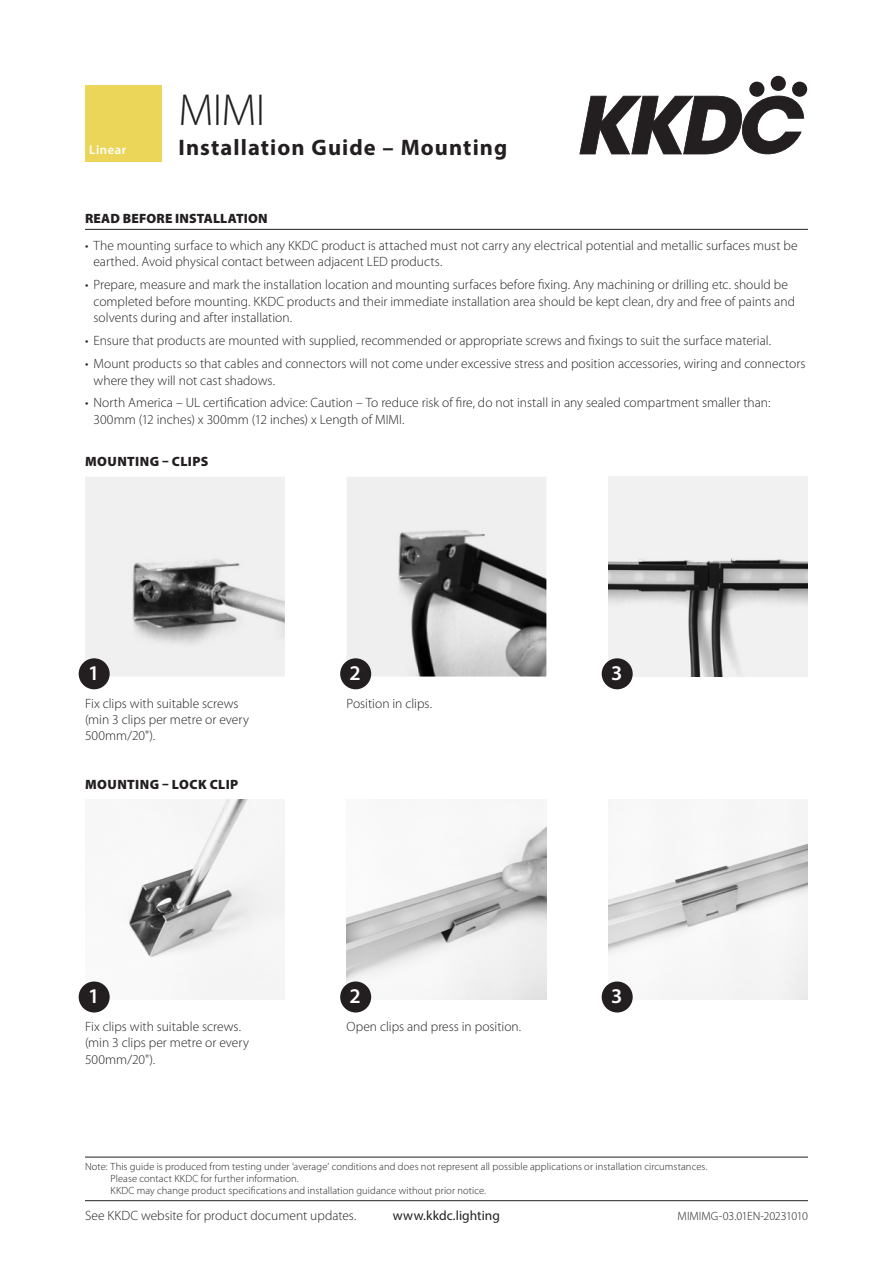
<style>
.page{position:relative;width:893px;height:1263px;background:#fff}
.page>*{position:absolute;margin:0;border:0;box-sizing:border-box;transform-origin:0 0}
.t1{font:300 45px "Myriad Pro";color:#231f20}
.t2{font:700 22.5px "Myriad Pro";letter-spacing:.045em;color:#231f20}
.sketch_number{font:600 21px "Myriad Pro";color:#fff}
.image_caption{font:300 13.5px/16.5px "Myriad Pro";color:#231f20}
.Heading__caps{font:900 13.5px "Myriad Pro";letter-spacing:.03em;color:#231f20}
.heading{font:900 13.5px "Myriad Pro";letter-spacing:.015em;color:#231f20}
.t3{font:13.5px "Myriad Pro";letter-spacing:.005em;color:#231f20}
.t4{font:600 12.75px "Myriad Pro";letter-spacing:.04em;color:#fff}
.t5{font:300 12px "Myriad Pro";letter-spacing:-.015em;color:#231f20}
.t6{font:300 10.5px/12px "Myriad Pro";letter-spacing:.01em;color:#231f20}
</style>
<div class="page">
<svg style="left:579px;top:96px;width:225px;height:58px"></svg>
<svg style="left:749px;top:81px;width:16px;height:16px"></svg>
<div style="left:770px;top:76px;width:16px;height:15px;background:#231f20;border-radius:50%"></div>
<div style="left:792px;top:81px;width:15px;height:16px;background:#231f20;border-radius:50%"></div>
<div style="left:85px;top:85px;width:77px;height:77px;background:#ebd659"></div>
<hr style="left:85px;top:1157px;width:723px;height:1px;background:#231f20">
<hr style="left:85px;top:1200px;width:723px;height:1px;background:#231f20">
<hr style="left:85px;top:229px;width:723px;height:1px;background:#231f20">
<img style="left:85px;top:477px;width:200px;height:199px">
<img style="left:347px;top:477px;width:199px;height:199px">
<img style="left:608px;top:477px;width:200px;height:199px">
<img style="left:87px;top:800px;width:198px;height:200px">
<img style="left:347px;top:826px;width:199px;height:174px">
<img style="left:608px;top:800px;width:200px;height:200px">
<div style="left:79px;top:658px;width:31px;height:31px;background:#231f20;border-radius:50%"></div>
<div style="left:340px;top:658px;width:31px;height:31px;background:#231f20;border-radius:50%"></div>
<div style="left:602px;top:658px;width:31px;height:31px;background:#231f20;border-radius:50%"></div>
<div style="left:79px;top:981px;width:31px;height:31px;background:#231f20;border-radius:50%"></div>
<div style="left:340px;top:981px;width:31px;height:31px;background:#231f20;border-radius:50%"></div>
<div style="left:602px;top:981px;width:31px;height:31px;background:#231f20;border-radius:50%"></div>
<p class="t4" style="left:89px;top:142px;width:38px">Linear</p>
<h1 class="t1" style="left:179px;top:83px;width:88px">MIMI</h1>
<h2 class="t2" style="left:179px;top:133px;width:330px">Installation Guide – Mounting</h2>
<p class="heading" style="left:85px;top:209px;width:184px">READ BEFORE INSTALLATION</p>
<p class="image_caption" style="left:94px;top:237px;width:706px;text-indent:-9px">• The mounting surface to which any KKDC product is attached must not carry any electrical potential and metallic surfaces must be earthed. Avoid physical contact between adjacent LED products.</p>
<p class="image_caption" style="left:94px;top:276px;width:703px;text-indent:-9px">• Prepare, measure and mark the installation location and mounting surfaces before fixing. Any machining or drilling etc. should be completed before mounting. KKDC products and their immediate installation area should be kept clean, dry and free of paints and solvents during and after installation.</p>
<p class="image_caption" style="left:85px;top:332px;width:687px">• Ensure that products are mounted with supplied, recommended or appropriate screws and fixings to suit the surface material.</p>
<p class="image_caption" style="left:94px;top:355px;width:713px;text-indent:-9px">• Mount products so that cables and connectors will not come under excessive stress and position accessories, wiring and connectors where they will not cast shadows.</p>
<p class="image_caption" style="left:94px;top:394px;width:678px;text-indent:-9px">• North America – UL certification advice: Caution – To reduce risk of fire, do not install in any sealed compartment smaller than:<br>300mm (12 inches) x 300mm (12 inches) x Length of MIMI.</p>
<p class="Heading__caps" style="left:85px;top:452px;width:125px">MOUNTING – CLIPS</p>
<p class="sketch_number" style="left:88px;top:660px;width:13px">1</p>
<p class="sketch_number" style="left:350px;top:660px;width:13px">2</p>
<p class="sketch_number" style="left:611px;top:660px;width:13px">3</p>
<p class="image_caption" style="left:85px;top:695px;width:165px">Fix clips with suitable screws (min 3 clips per metre or every<br>500mm/20").</p>
<p class="image_caption" style="left:347px;top:695px;width:87px">Position in clips.</p>
<p class="Heading__caps" style="left:85px;top:775px;width:155px">MOUNTING – LOCK CLIP</p>
<p class="sketch_number" style="left:88px;top:983px;width:13px">1</p>
<p class="sketch_number" style="left:350px;top:983px;width:13px">2</p>
<p class="sketch_number" style="left:611px;top:983px;width:13px">3</p>
<p class="image_caption" style="left:85px;top:1018px;width:165px">Fix clips with suitable screws. (min 3 clips per metre or every<br>500mm/20").</p>
<p class="image_caption" style="left:347px;top:1018px;width:176px">Open clips and press in position.</p>
<p class="t6" style="left:111px;top:1160px;width:598px;text-indent:-26px">Note: This guide is produced from testing under ‘average’ conditions and does not represent all possible applications or installation circumstances.<br>Please contact KKDC for further information.<br>KKDC may change product specifications and installation guidance without prior notice.</p>
<p class="image_caption" style="left:85px;top:1207px;width:273px">See KKDC website for product document updates.</p>
<p class="t3" style="left:393px;top:1207px;width:109px">www.kkdc.lighting</p>
<p class="t5" style="left:678px;top:1209px;width:132px">MIMIMG-03.01EN-20231010</p>
</div>
